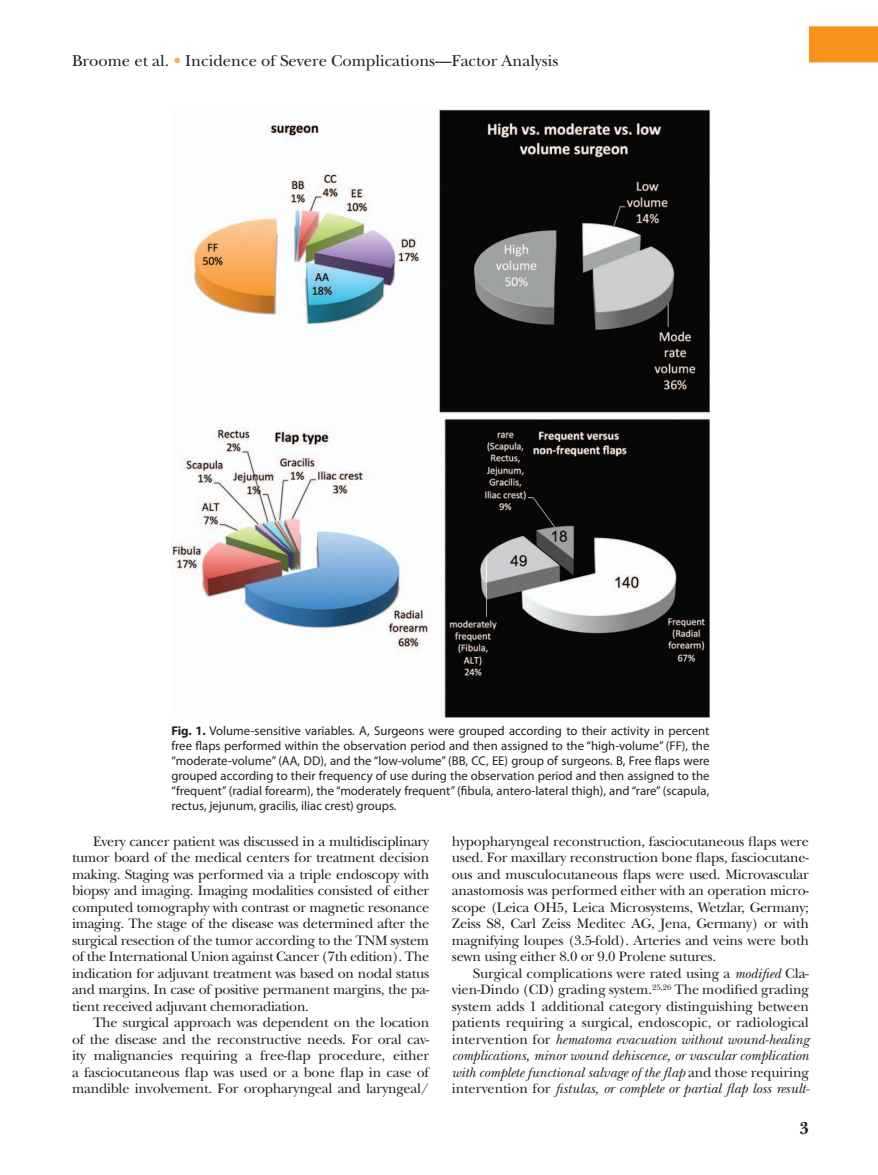
<style>
.page{position:relative;width:878px;height:1175px;background:#fff}
.page>*{position:absolute;margin:0;border:0;box-sizing:border-box;transform-origin:0 0}
.t1{font:700 18px "New Baskerville";color:#231f20}
.t2{font:16.5px "New Baskerville";color:#231f20}
.t3{font:14.25px/16.5px "New Baskerville";letter-spacing:-.015em;color:#231f20;text-align:justify}
.t4{font:12.75px/15px "Myriad Pro";color:#231f20;text-align:justify}
.s1{color:#fab05f}
.s2{font-weight:700}
.s3{font-style:italic}
</style>
<div class="page">
<div style="left:808px;top:26px;width:70px;height:36px;background:#f7931d"></div>
<img style="left:171px;top:108px;width:538px;height:609px">
<p class="t2" style="left:72px;top:51px;width:488px">Broome et al. <span class="s1">•</span> Incidence of Severe Complications—Factor Analysis</p>
<p class="t4" style="left:171px;top:723px;width:539px"><span class="s2">Fig. 1.</span> Volume-sensitive variables. A, Surgeons were grouped according to their activity in percent free flaps performed within the observation period and then assigned to the “high-volume” (FF), the “moderate-volume” (AA, DD), and the “low-volume” (BB, CC, EE) group of surgeons. B, Free flaps were grouped according to their frequency of use during the observation period and then assigned to the “frequent” (radial forearm), the “moderately frequent” (fibula, antero-lateral thigh), and “rare” (scapula, rectus, jejunum, gracilis, iliac crest) groups.</p>
<p class="t3" style="left:72px;top:833px;width:359px;text-indent:21px">Every cancer patient was discussed in a multidisciplinary tumor board of the medical centers for treatment decision making. Staging was performed via a triple endoscopy with biopsy and imaging. Imaging modalities consisted of either computed tomography with contrast or magnetic resonance imaging. The stage of the disease was determined after the surgical resection of the tumor according to the TNM system of the International Union against Cancer (7th edition). The indication for adjuvant treatment was based on nodal status and margins. In case of positive permanent margins, the pa&shy;tient received adjuvant chemoradiation.</p>
<p class="t3" style="left:72px;top:1014px;width:359px;text-indent:21px">The surgical approach was dependent on the location of the disease and the reconstructive needs. For oral cav&shy;ity malignancies requiring a free-flap procedure, either a fasciocutaneous flap was used or a bone flap in case of mandible involvement. For oropharyngeal and laryngeal/</p>
<p class="t3" style="left:452px;top:833px;width:359px">hypopharyngeal reconstruction, fasciocutaneous flaps were used. For maxillary reconstruction bone flaps, fasciocutane&shy;ous and musculocutaneous flaps were used. Microvascular anastomosis was performed either with an operation micro&shy;scope (Leica OH5, Leica Microsystems, Wetzlar, Germany; Zeiss S8, Carl Zeiss Meditec AG, Jena, Germany) or with magnifying loupes (3.5-fold). Arteries and veins were both sewn using either 8.0 or 9.0 Prolene sutures.</p>
<p class="t3" style="left:452px;top:965px;width:359px;text-indent:21px">Surgical complications were rated using a <span class="s3">modified</span> Cla&shy;vien-Dindo (CD) grading system.<sup>25,26</sup> The modified grading system adds 1 additional category distinguishing between patients requiring a surgical, endoscopic, or radiological intervention for <span class="s3">hematoma evacuation without wound-healing complications, minor wound dehiscence, or vascular complication with complete functional salvage of the flap</span> and those requiring intervention for <span class="s3">fistulas, or complete or partial flap loss result-</span></p>
<p class="t1" style="left:799px;top:1118px;width:11px">3</p>
</div>
